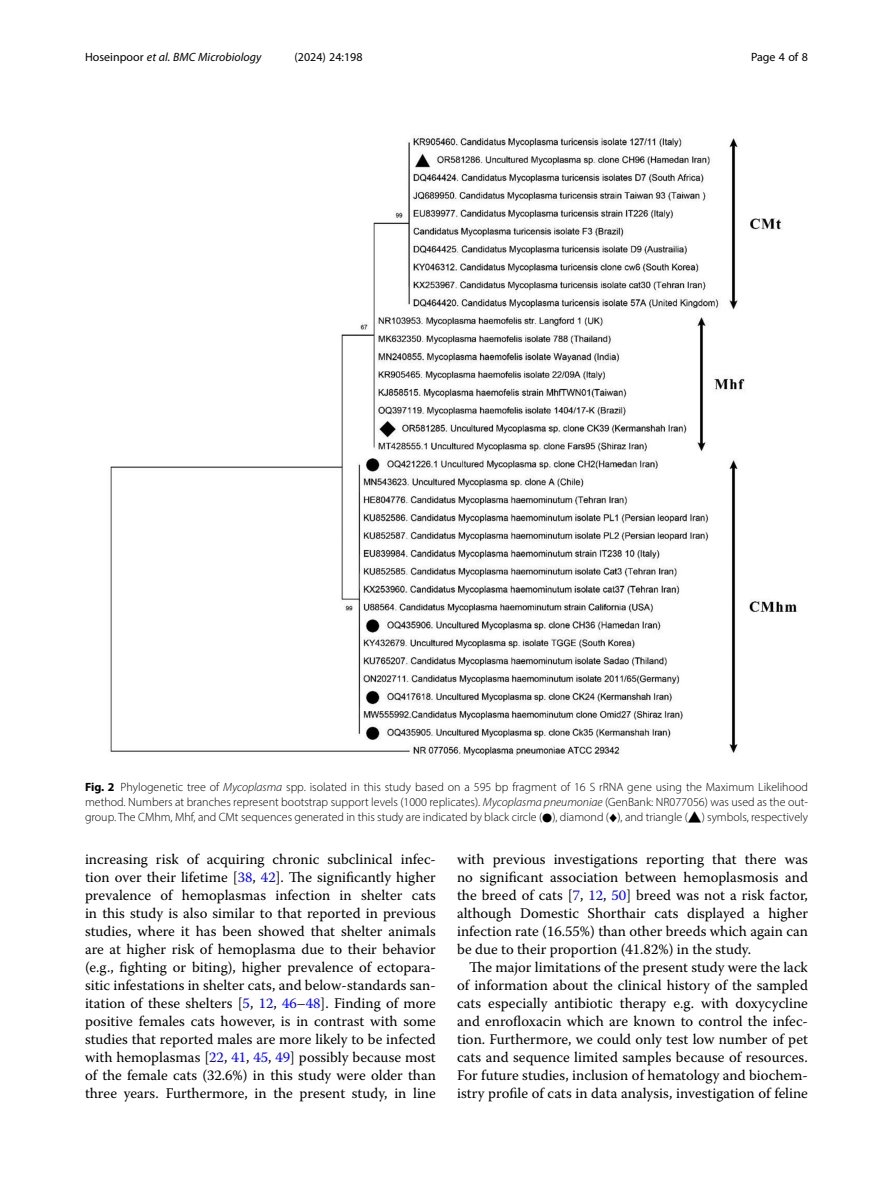
<style>
.page{position:relative;width:893px;height:1191px;background:#fff}
.page>*{position:absolute;margin:0;border:0;box-sizing:border-box;transform-origin:0 0}
.Body_Text_Indent{font:14.7px/18px "Warnock Pro";color:#000;text-align:justify}
.Figure_Caption{font:300 12px/15px "Myriad Pro";color:#000;text-align:justify}
.t1{font:italic 12px "Myriad Pro";color:#000}
.t2{font:12px "Myriad Pro";color:#000}
.s1{font-style:normal}
.s2{font-weight:700}
.s3{font-style:italic}
.s4{font-family:"STIX";font-weight:400}
.s5{color:#00f}
</style>
<div class="page">
<img style="left:110px;top:137px;width:687px;height:619px">
<p class="t1" style="left:85px;top:50px;width:178px"><span class="s1">Hoseinpoor</span> et al. BMC Microbiology</p>
<p class="t2" style="left:295px;top:50px;width:70px">(2024) 24:198</p>
<p class="t2" style="left:751px;top:50px;width:58px">Page 4 of 8</p>
<p class="Figure_Caption" style="left:85px;top:779px;width:724px"><span class="s2">Fig. 2</span> Phylogenetic tree of <span class="s3">Mycoplasma</span> spp. isolated in this study based on a 595 bp fragment of 16 S rRNA gene using the Maximum Likelihood method. Numbers at branches represent bootstrap support levels (1000 replicates). <span class="s3">Mycoplasma pneumoniae</span> (GenBank: NR077056) was used as the out&shy;group. The CMhm, Mhf, and CMt sequences generated in this study are indicated by black circle (<span class="s4">●</span>), diamond (<span class="s4">♦</span>), and triangle (<span class="s4">▲</span>) symbols, respectively</p>
<p class="Body_Text_Indent" style="left:85px;top:850px;width:352px">increasing risk of acquiring chronic subclinical infec&shy;tion over their lifetime [<span class="s5">38</span>, <span class="s5">42</span>]. The significantly higher prevalence of hemoplasmas infection in shelter cats in this study is also similar to that reported in previous studies, where it has been showed that shelter animals are at higher risk of hemoplasma due to their behavior (e.g., fighting or biting), higher prevalence of ectopara&shy;sitic infestations in shelter cats, and below-standards san&shy;itation of these shelters [<span class="s5">5</span>, <span class="s5">12</span>, <span class="s5">46</span>–<span class="s5">48</span>]. Finding of more positive females cats however, is in contrast with some studies that reported males are more likely to be infected with hemoplasmas [<span class="s5">22</span>, <span class="s5">41</span>, <span class="s5">45</span>, <span class="s5">49</span>] possibly because most of the female cats (32.6%) in this study were older than three years. Furthermore, in the present study, in line</p>
<p class="Body_Text_Indent" style="left:457px;top:850px;width:352px">with previous investigations reporting that there was no significant association between hemoplasmosis and the breed of cats [<span class="s5">7</span>, <span class="s5">12</span>, <span class="s5">50</span>] breed was not a risk factor, although Domestic Shorthair cats displayed a higher infection rate (16.55%) than other breeds which again can be due to their proportion (41.82%) in the study.</p>
<p class="Body_Text_Indent" style="left:457px;top:958px;width:352px;text-indent:12px">The major limitations of the present study were the lack of information about the clinical history of the sampled cats especially antibiotic therapy e.g. with doxycycline and enrofloxacin which are known to control the infec&shy;tion. Furthermore, we could only test low number of pet cats and sequence limited samples because of resources.<br>For future studies, inclusion of hematology and biochem&shy;istry profile of cats in data analysis, investigation of feline</p>
</div>
